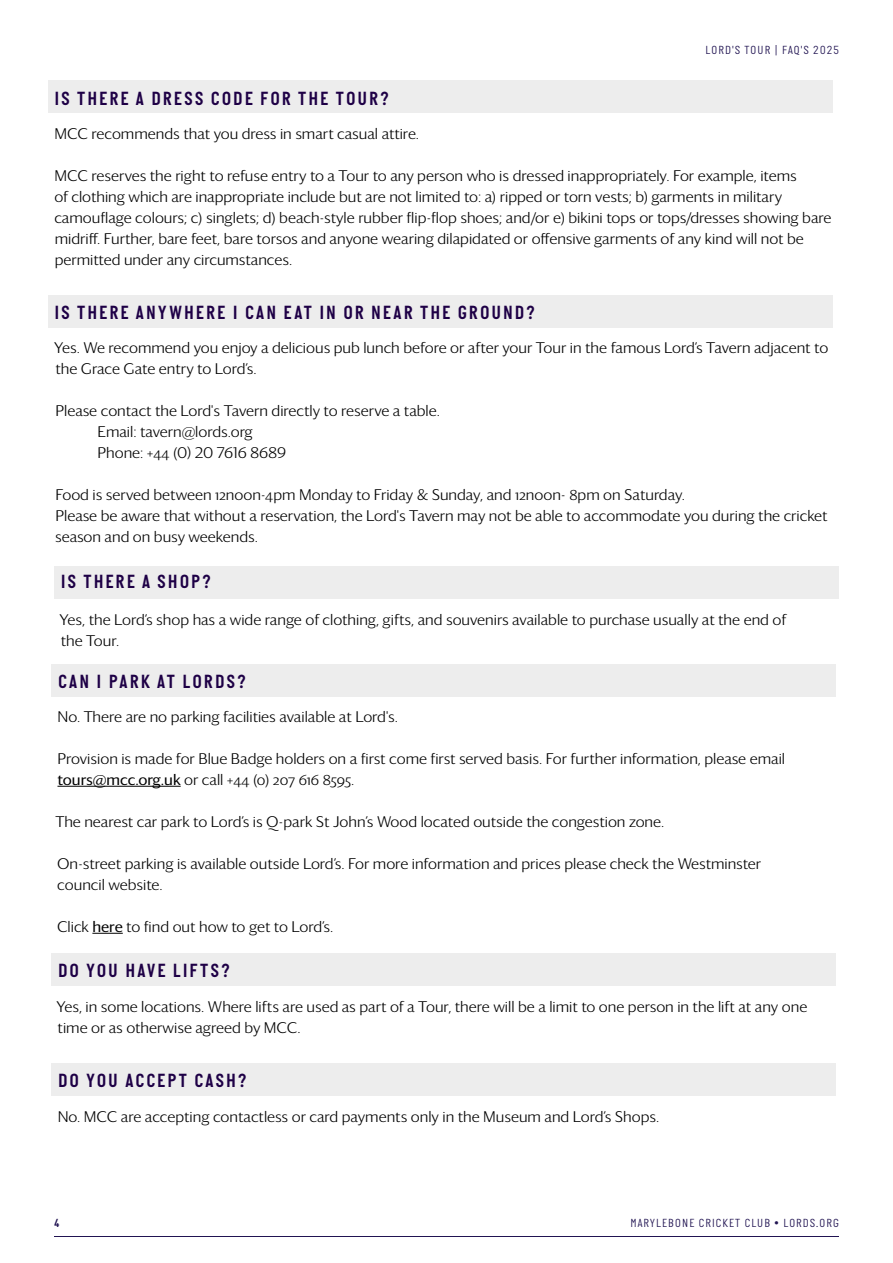
<style>
.page{position:relative;width:893px;height:1263px;background:#fff}
.page>*{position:absolute;margin:0;border:0;box-sizing:border-box;transform-origin:0 0}
.t1{font:600 19.5px "Italian Plate No 2";letter-spacing:.11em;color:#1e0046}
.t2{font:300 15px/21px "Darby Sans";color:#000}
.t3{font:300 12px "Italian Plate No 2";letter-spacing:.1em;color:#211452}
.t4{font:600 12px "Italian Plate No 2";color:#211452}
.s1{font-weight:400}
</style>
<div class="page">
<hr style="left:54px;top:1236px;width:785px;height:1px;background:#211452">
<div style="left:48px;top:81px;width:785px;height:32px;background:#ededed"></div>
<div style="left:48px;top:295px;width:785px;height:33px;background:#ededed"></div>
<div style="left:51px;top:664px;width:785px;height:32px;background:#ededed"></div>
<div style="left:51px;top:953px;width:785px;height:32px;background:#ededed"></div>
<div style="left:51px;top:1064px;width:785px;height:32px;background:#ededed"></div>
<hr style="left:57px;top:786px;width:124px;height:1px;background:#000">
<hr style="left:92px;top:933px;width:31px;height:1px;background:#000">
<div style="left:54px;top:567px;width:785px;height:32px;background:#ededed"></div>
<h1 class="t1" style="left:55px;top:87px;width:336px">IS THERE A DRESS CODE FOR THE TOUR?</h1>
<p class="t3" style="left:706px;top:43px;width:135px">LORD'S TOUR | FAQ'S 2025</p>
<p class="t2" style="left:55px;top:122px;width:366px">MCC recommends that you dress in smart casual attire.</p>
<p class="t2" style="left:54px;top:164px;width:779px">MCC reserves the right to refuse entry to a Tour to any person who is dressed inappropriately. For example, items<br>of clothing which are inappropriate include but are not limited to: a) ripped or torn vests; b) garments in military camouflage colours; c) singlets; d) beach-style rubber flip-flop shoes; and/or e) bikini tops or tops/dresses showing bare midriff. Further, bare feet, bare torsos and anyone wearing dilapidated or offensive garments of any kind will not be permitted under any circumstances.</p>
<h1 class="t1" style="left:55px;top:302px;width:482px">IS THERE ANYWHERE I CAN EAT IN OR NEAR THE GROUND?</h1>
<p class="t2" style="left:54px;top:337px;width:776px">Yes. We recommend you enjoy a delicious pub lunch before or after your Tour in the famous Lord’s Tavern adjacent to the Grace Gate entry to Lord’s.</p>
<p class="t2" style="left:97px;top:400px;width:344px;text-indent:-42px">Please contact the Lord's Tavern directly to reserve a table.<br>Email: tavern@lords.org<br>Phone: +44 (0) 20 7616 8689</p>
<p class="t2" style="left:55px;top:484px;width:774px">Food is served between 12noon-4pm Monday to Friday &amp; Sunday, and 12noon- 8pm on Saturday.<br>Please be aware that without a reservation, the Lord's Tavern may not be able to accommodate you during the cricket season and on busy weekends.</p>
<h1 class="t1" style="left:61px;top:571px;width:151px">IS THERE A SHOP?</h1>
<p class="t2" style="left:60px;top:608px;width:728px">Yes, the Lord’s shop has a wide range of clothing, gifts, and souvenirs available to purchase usually at the end of the Tour.</p>
<h1 class="t1" style="left:58px;top:670px;width:189px">CAN I PARK AT LORDS?</h1>
<p class="t2" style="left:58px;top:706px;width:342px">No. There are no parking facilities available at Lord's.</p>
<p class="t2" style="left:57px;top:748px;width:729px">Provision is made for Blue Badge holders on a first come first served basis. For further information, please email <span class="s1">tours@mcc.org.uk</span> or call +44 (0) 207 616 8595.</p>
<p class="t2" style="left:55px;top:811px;width:610px">The nearest car park to Lord’s is Q-park St John’s Wood located outside the congestion zone.</p>
<p class="t2" style="left:57px;top:853px;width:706px">On-street parking is available outside Lord’s. For more information and prices please check the Westminster council website.</p>
<p class="t2" style="left:57px;top:916px;width:278px">Click <span class="s1">here</span> to find out how to get to Lord’s.</p>
<h1 class="t1" style="left:58px;top:959px;width:173px">DO YOU HAVE LIFTS?</h1>
<p class="t2" style="left:56px;top:995px;width:752px">Yes, in some locations. Where lifts are used as part of a Tour, there will be a limit to one person in the lift at any one time or as otherwise agreed by MCC.</p>
<h1 class="t1" style="left:58px;top:1070px;width:190px">DO YOU ACCEPT CASH?</h1>
<p class="t2" style="left:58px;top:1105px;width:603px">No. MCC are accepting contactless or card payments only in the Museum and Lord’s Shops.</p>
<p class="t4" style="left:54px;top:1216px;width:7px">4</p>
<p class="t3" style="left:630px;top:1216px;width:210px">MARYLEBONE CRICKET CLUB • LORDS.ORG</p>
</div>
